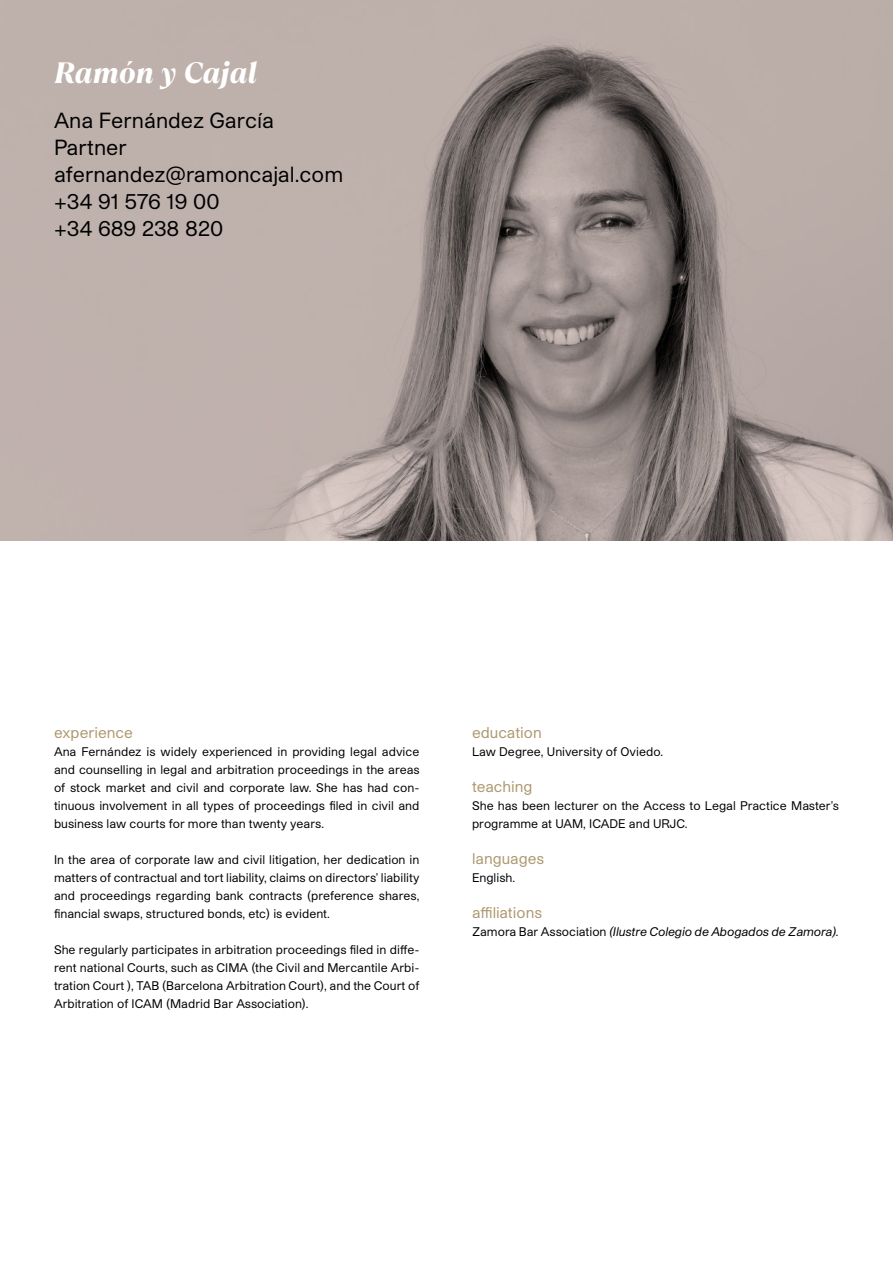
<style>
.page{position:relative;width:893px;height:1263px;background:#fff}
.page>*{position:absolute;margin:0;border:0;box-sizing:border-box;transform-origin:0 0}
.t1{font:italic 800 29.4px "TT Ramillas";color:#fff}
.t2{font:21px/27px "Studio Pro";color:#000}
.t3{font:15px "Studio Pro";color:#ad976e}
.t4{font:12px/18px "Studio Pro";color:#000;text-align:justify}
.t5{font:italic 12px "Studio Pro";letter-spacing:-.01em;color:#000}
.s1{font-style:normal}
</style>
<div class="page">
<img style="left:0;top:0;width:893px;height:540px">
<h1 class="t1" style="left:54px;top:54px;width:205px">Ramón y Cajal</h1>
<h2 class="t2" style="left:54px;top:106px;width:291px">Ana Fernández García<br>Partner afernandez@ramoncajal.com +34 91 576 19 00<br>+34 689 238 820</h2>
<p class="t3" style="left:54px;top:723px;width:80px">experience</p>
<p class="t4" style="left:54px;top:742px;width:367px">Ana Fernández is widely experienced in providing legal advice and counselling in legal and arbitration proceedings in the areas of stock market and civil and corporate law. She has had con&shy;tinuous involvement in all types of proceedings filed in civil and business law courts for more than twenty years.</p>
<p class="t4" style="left:54px;top:850px;width:367px">In the area of corporate law and civil litigation, her dedication in matters of contractual and tort liability, claims on directors’ liability and proceedings regarding bank contracts (preference shares, financial swaps, structured bonds, etc) is evident.</p>
<p class="t4" style="left:54px;top:940px;width:367px">She regularly participates in arbitration proceedings filed in diffe&shy;rent national Courts, such as CIMA (the Civil and Mercantile Arbi&shy;tration Court ), TAB (Barcelona Arbitration Court), and the Court of Arbitration of ICAM (Madrid Bar Association).</p>
<p class="t3" style="left:472px;top:723px;width:71px">education</p>
<p class="t4" style="left:472px;top:742px;width:193px">Law Degree, University of Oviedo.</p>
<p class="t3" style="left:472px;top:777px;width:62px">teaching</p>
<p class="t4" style="left:472px;top:796px;width:368px">She has been lecturer on the Access to Legal Practice Master’s programme at UAM, ICADE and URJC.</p>
<p class="t3" style="left:472px;top:849px;width:74px">languages</p>
<p class="t4" style="left:472px;top:868px;width:45px">English.</p>
<p class="t3" style="left:472px;top:903px;width:72px">affiliations</p>
<p class="t5" style="left:472px;top:924px;width:368px"><span class="s1">Zamora Bar Association</span> (Ilustre Colegio de Abogados de Zamora).</p>
</div>
